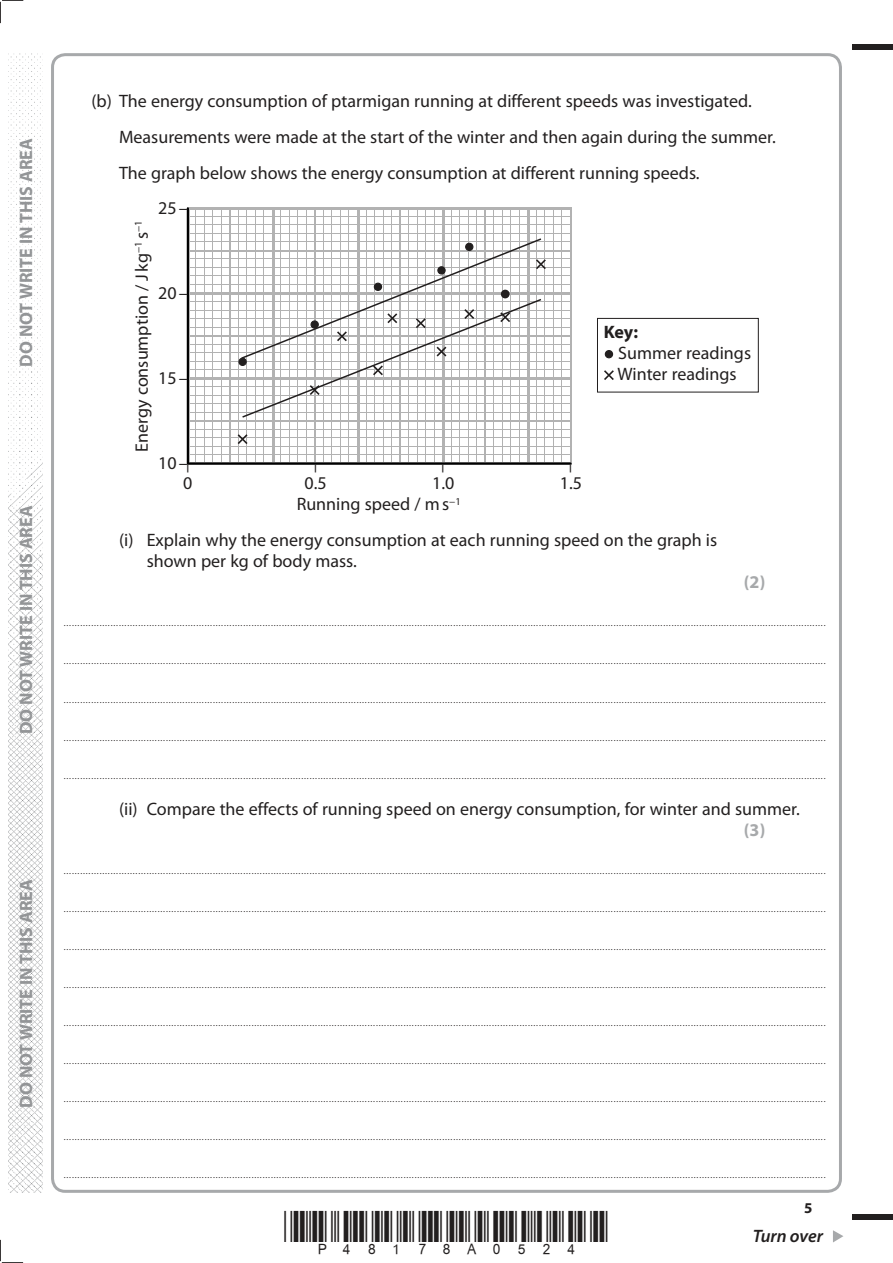
<style>
.page{position:relative;width:893px;height:1263px;background:#fff}
.page>*{position:absolute;margin:0;border:0;box-sizing:border-box;transform-origin:0 0}
.t1{font:18px/36px "Myriad Pro";color:#221f1f}
.t2{font:700 18px "Myriad Pro";color:#939597}
.t3{font:italic 600 18px "Myriad Pro";letter-spacing:-.005em;color:#221f1f}
.t4{font:700 18px "Myriad Pro";color:#a7a9ab}
.t5{font:700 18px "Myriad Pro";color:#221f1f}
.t6{font:700 15px "Myriad Pro";color:#221f1f}
.t7{font:9px "Myriad Pro";color:#221f1f}
</style>
<div class="page">
<div style="left:853px;top:45px;width:40px;height:5px;background:#221f1f"></div>
<div style="left:853px;top:1214px;width:40px;height:6px;background:#221f1f"></div>
<svg style="left:833px;top:1230px;width:10px;height:12px"></svg>
<svg style="left:0;top:0;width:23px;height:23px"></svg>
<svg style="left:0;top:1240px;width:23px;height:23px"></svg>
<img style="left:9px;top:53px;width:34px;height:1140px">
<div style="left:605px;top:351px;width:8px;height:7px;background:#221f1f;border-radius:50%"></div>
<div style="left:605px;top:350px;width:8px;height:8px;border:1px solid #221f1f;border-radius:50%"></div>
<svg style="left:604px;top:370px;width:10px;height:10px"></svg>
<div style="left:597px;top:318px;width:162px;height:74px;border:1px solid #221f1f"></div>
<svg style="left:186px;top:207px;width:386px;height:258px"></svg>
<h1 class="t2" style="left:16px;top:367px;width:230px;rotate:-90deg">DO NOT WRITE IN THIS AREA</h1>
<h1 class="t2" style="left:16px;top:734px;width:230px;rotate:-90deg">DO NOT WRITE IN THIS AREA</h1>
<h1 class="t2" style="left:16px;top:1108px;width:230px;rotate:-90deg">DO NOT WRITE IN THIS AREA</h1>
<p class="t1" style="left:119px;top:85px;width:658px;text-indent:-28px">(b) The energy consumption of ptarmigan running at different speeds was investigated.<br>Measurements were made at the start of the winter and then again during the summer.<br>The graph below shows the energy consumption at different running speeds.</p>
<h1 class="t1" style="left:158px;top:191px;width:31px">25 –</h1>
<h1 class="t1" style="left:125px;top:452px;width:233px;rotate:-90deg">Energy consumption / J kg<sup>−1</sup> s<sup>−1</sup></h1>
<h1 class="t1" style="left:158px;top:276px;width:31px">20 –</h1>
<h1 class="t1" style="left:158px;top:361px;width:31px">15 –</h1>
<h1 class="t1" style="left:158px;top:446px;width:31px">10 –</h1>
<h1 class="t1" style="left:170px;top:473px;width:10px;rotate:-90deg">–</h1>
<h1 class="t1" style="left:297px;top:473px;width:10px;rotate:-90deg">–</h1>
<h1 class="t1" style="left:425px;top:473px;width:10px;rotate:-90deg">–</h1>
<h1 class="t1" style="left:553px;top:473px;width:10px;rotate:-90deg">–</h1>
<h1 class="t1" style="left:183px;top:467px;width:11px">0</h1>
<h1 class="t1" style="left:304px;top:467px;width:24px">0.5</h1>
<h1 class="t1" style="left:432px;top:467px;width:24px">1.0</h1>
<h1 class="t1" style="left:560px;top:467px;width:24px">1.5</h1>
<h1 class="t1" style="left:297px;top:488px;width:166px">Running speed / m s<sup>−1</sup></h1>
<h1 class="t5" style="left:604px;top:325px;width:36px">Key:</h1>
<h1 class="t1" style="left:618px;top:344px;width:135px;line-height:21px">Summer readings<br>Winter readings</h1>
<h1 class="t1" style="left:147px;top:531px;width:572px;line-height:21px;text-indent:-28px">(i) Explain why the energy consumption at each running speed on the graph is shown per kg of body mass.</h1>
<h1 class="t4" style="left:744px;top:575px;width:23px">(2)</h1>
<p class="t7" style="left:64px;top:620px;width:763px">....................................................................................................................................................................................................................................................................................</p>
<p class="t7" style="left:64px;top:658px;width:763px">....................................................................................................................................................................................................................................................................................</p>
<p class="t7" style="left:64px;top:696px;width:763px">....................................................................................................................................................................................................................................................................................</p>
<p class="t7" style="left:64px;top:734px;width:763px">....................................................................................................................................................................................................................................................................................</p>
<p class="t7" style="left:64px;top:772px;width:763px">....................................................................................................................................................................................................................................................................................</p>
<h1 class="t1" style="left:119px;top:792px;width:682px">(ii) Compare the effects of running speed on energy consumption, for winter and summer.</h1>
<h1 class="t4" style="left:744px;top:822px;width:23px">(3)</h1>
<p class="t7" style="left:64px;top:867px;width:763px">....................................................................................................................................................................................................................................................................................</p>
<p class="t7" style="left:64px;top:905px;width:763px">....................................................................................................................................................................................................................................................................................</p>
<p class="t7" style="left:64px;top:943px;width:763px">....................................................................................................................................................................................................................................................................................</p>
<p class="t7" style="left:64px;top:981px;width:763px">....................................................................................................................................................................................................................................................................................</p>
<p class="t7" style="left:64px;top:1019px;width:763px">....................................................................................................................................................................................................................................................................................</p>
<p class="t7" style="left:64px;top:1057px;width:763px">....................................................................................................................................................................................................................................................................................</p>
<p class="t7" style="left:64px;top:1095px;width:763px">....................................................................................................................................................................................................................................................................................</p>
<p class="t7" style="left:64px;top:1133px;width:763px">....................................................................................................................................................................................................................................................................................</p>
<p class="t7" style="left:64px;top:1171px;width:763px">....................................................................................................................................................................................................................................................................................</p>
<h2 class="t6" style="left:804px;top:1202px;width:10px">5</h2>
<h1 class="t3" style="left:753px;top:1226px;width:72px">Turn over</h1>
</div>
